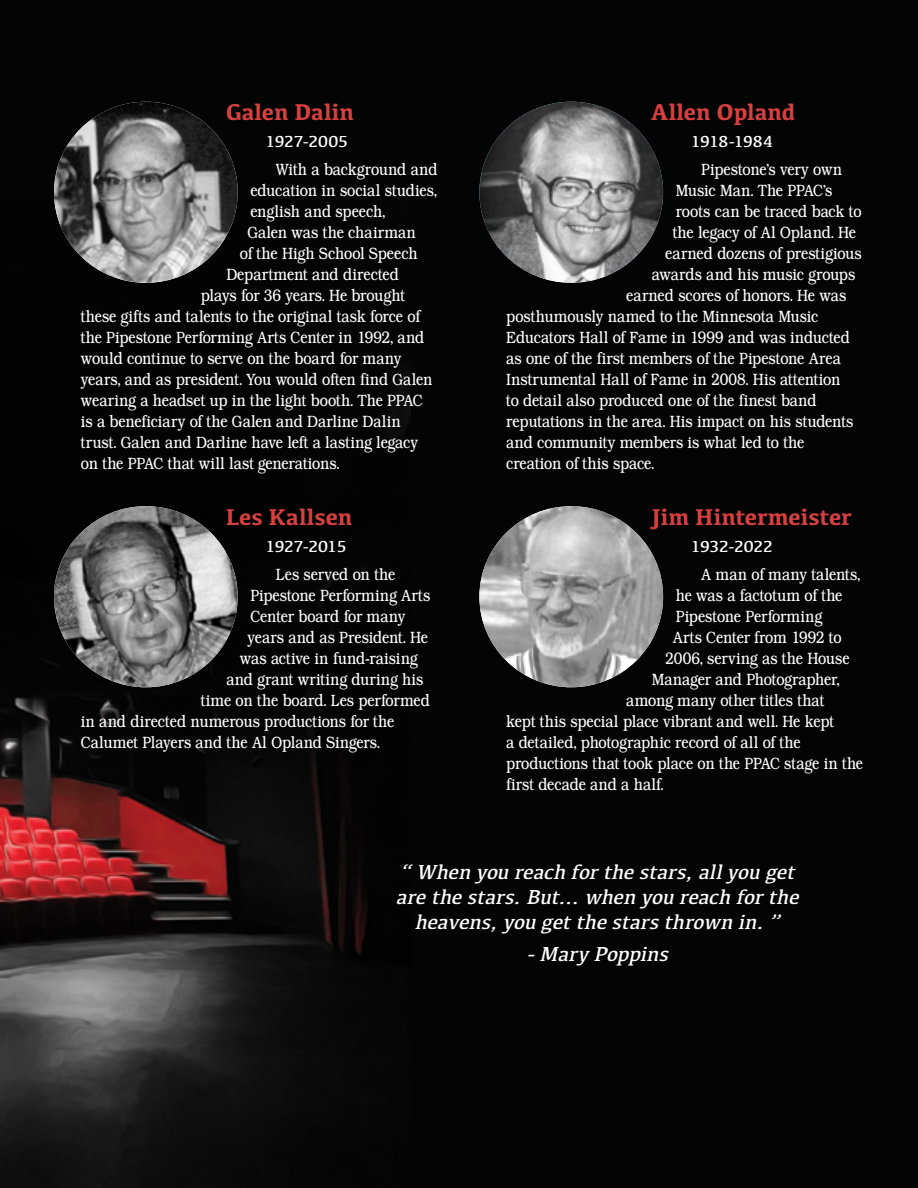
<style>
.page{position:relative;width:918px;height:1188px;background:#040404}
.page>*{position:absolute;margin:0;border:0;box-sizing:border-box;transform-origin:0 0}
.t1{font:700 23.7px "Kefa";color:#d7403f}
.t2{font:italic 21px/25px "Kefa";letter-spacing:-.015em;color:#fff;text-align:center}
.t3{font:300 16.5px "BOO Kman Opti";letter-spacing:-.005em;color:#fff;scale:.85 1}
.t4{font:16.5px "Kefa";letter-spacing:-.025em;color:#fff}
.t5{font:300 16.5px "BOO Kman Opti";letter-spacing:-.025em;color:#fff;scale:.85 1}
</style>
<div class="page">
<img style="left:0;top:383px;width:410px;height:805px">
<img style="left:54px;top:102px;width:184px;height:181px">
<img style="left:479px;top:102px;width:184px;height:181px">
<img style="left:54px;top:506px;width:184px;height:181px">
<img style="left:479px;top:506px;width:184px;height:181px">
<h1 class="t1" style="left:226px;top:96px;width:130px">Galen Dalin</h1>
<h1 class="t1" style="left:651px;top:96px;width:146px">Allen Opland</h1>
<p class="t4" style="left:265px;top:132px;width:84px">1927-2005</p>
<p class="t3" style="left:276px;top:159px;width:192px">With a background and</p>
<p class="t3" style="left:250px;top:180px;width:221px">education in social studies,</p>
<p class="t3" style="left:250px;top:201px;width:160px">english and speech,</p>
<p class="t3" style="left:247px;top:222px;width:200px">Galen was the chairman</p>
<p class="t3" style="left:240px;top:243px;width:211px">of the High School Speech</p>
<p class="t3" style="left:226px;top:264px;width:205px">Department and directed</p>
<p class="t3" style="left:201px;top:285px;width:242px">plays for 36 years. He brought</p>
<p class="t3" style="left:81px;top:306px;width:400px">these gifts and talents to the original task force of</p>
<p class="t3" style="left:81px;top:327px;width:406px">the Pipestone Performing Arts Center in 1992, and</p>
<p class="t3" style="left:81px;top:348px;width:379px">would continue to serve on the board for many</p>
<p class="t3" style="left:81px;top:369px;width:415px">years, and as president. You would often find Galen</p>
<p class="t3" style="left:81px;top:390px;width:404px">wearing a headset up in the light booth. The PPAC</p>
<p class="t3" style="left:81px;top:411px;width:378px">is a beneficiary of the Galen and Darline Dalin</p>
<p class="t3" style="left:81px;top:432px;width:398px">trust. Galen and Darline have left a lasting legacy</p>
<p class="t3" style="left:81px;top:453px;width:306px">on the PPAC that will last generations.</p>
<p class="t4" style="left:691px;top:132px;width:84px">1918-1984</p>
<p class="t3" style="left:701px;top:159px;width:167px">Pipestone’s very own</p>
<p class="t5" style="left:676px;top:180px;width:186px">Music Man. The PPAC’s</p>
<p class="t3" style="left:676px;top:201px;width:220px">roots can be traced back to</p>
<p class="t3" style="left:673px;top:222px;width:217px">the legacy of Al Opland. He</p>
<p class="t3" style="left:665px;top:243px;width:233px">earned dozens of prestigious</p>
<p class="t3" style="left:652px;top:264px;width:241px">awards and his music groups</p>
<p class="t3" style="left:626px;top:285px;width:260px">earned scores of honors. He was</p>
<p class="t3" style="left:506px;top:306px;width:369px">posthumously named to the Minnesota Music</p>
<p class="t3" style="left:506px;top:327px;width:406px">Educators Hall of Fame in 1999 and was inducted</p>
<p class="t3" style="left:506px;top:348px;width:395px">as one of the first members of the Pipestone Area</p>
<p class="t3" style="left:506px;top:369px;width:395px">Instrumental Hall of Fame in 2008. His attention</p>
<p class="t3" style="left:506px;top:390px;width:367px">to detail also produced one of the finest band</p>
<p class="t3" style="left:506px;top:411px;width:410px">reputations in the area. His impact on his students</p>
<p class="t3" style="left:506px;top:432px;width:352px">and community members is what led to the</p>
<p class="t3" style="left:506px;top:453px;width:176px">creation of this space.</p>
<h1 class="t1" style="left:226px;top:501px;width:128px">Les Kallsen</h1>
<h1 class="t1" style="left:652px;top:501px;width:202px">Jim Hintermeister</h1>
<p class="t4" style="left:265px;top:536px;width:83px">1927-2015</p>
<p class="t3" style="left:276px;top:563px;width:142px">Les served on the</p>
<p class="t3" style="left:250px;top:584px;width:213px">Pipestone Performing Arts</p>
<p class="t3" style="left:250px;top:605px;width:184px">Center board for many</p>
<p class="t3" style="left:247px;top:626px;width:214px">years and as President. He</p>
<p class="t3" style="left:240px;top:647px;width:211px">was active in fund-raising</p>
<p class="t3" style="left:226px;top:668px;width:233px">and grant writing during his</p>
<p class="t3" style="left:201px;top:689px;width:271px">time on the board. Les performed</p>
<p class="t3" style="left:81px;top:710px;width:370px">in and directed numerous productions for the</p>
<p class="t3" style="left:81px;top:731px;width:353px">Calumet Players and the Al Opland Singers.</p>
<p class="t4" style="left:691px;top:536px;width:84px">1932-2022</p>
<p class="t3" style="left:701px;top:563px;width:188px">A man of many talents,</p>
<p class="t3" style="left:676px;top:584px;width:198px">he was a factotum of the</p>
<p class="t3" style="left:676px;top:605px;width:174px">Pipestone Performing</p>
<p class="t3" style="left:673px;top:626px;width:200px">Arts Center from 1992 to</p>
<p class="t3" style="left:665px;top:647px;width:219px">2006, serving as the House</p>
<p class="t3" style="left:652px;top:668px;width:222px">Manager and Photographer,</p>
<p class="t3" style="left:626px;top:689px;width:234px">among many other titles that</p>
<p class="t3" style="left:506px;top:710px;width:387px">kept this special place vibrant and well. He kept</p>
<p class="t3" style="left:506px;top:731px;width:348px">a detailed, photographic record of all of the</p>
<p class="t3" style="left:506px;top:752px;width:421px">productions that took place on the PPAC stage in the</p>
<p class="t3" style="left:506px;top:773px;width:187px">first decade and a half.</p>
<p class="t2" style="left:396px;top:859px;width:410px">“ When you reach forthe stars,allyou get are the stars.But...when you reach forthe heavens,you getthe starsthrown in.”</p>
<p class="t2" style="left:527px;top:941px;width:148px">-Mary Poppins</p>
</div>
